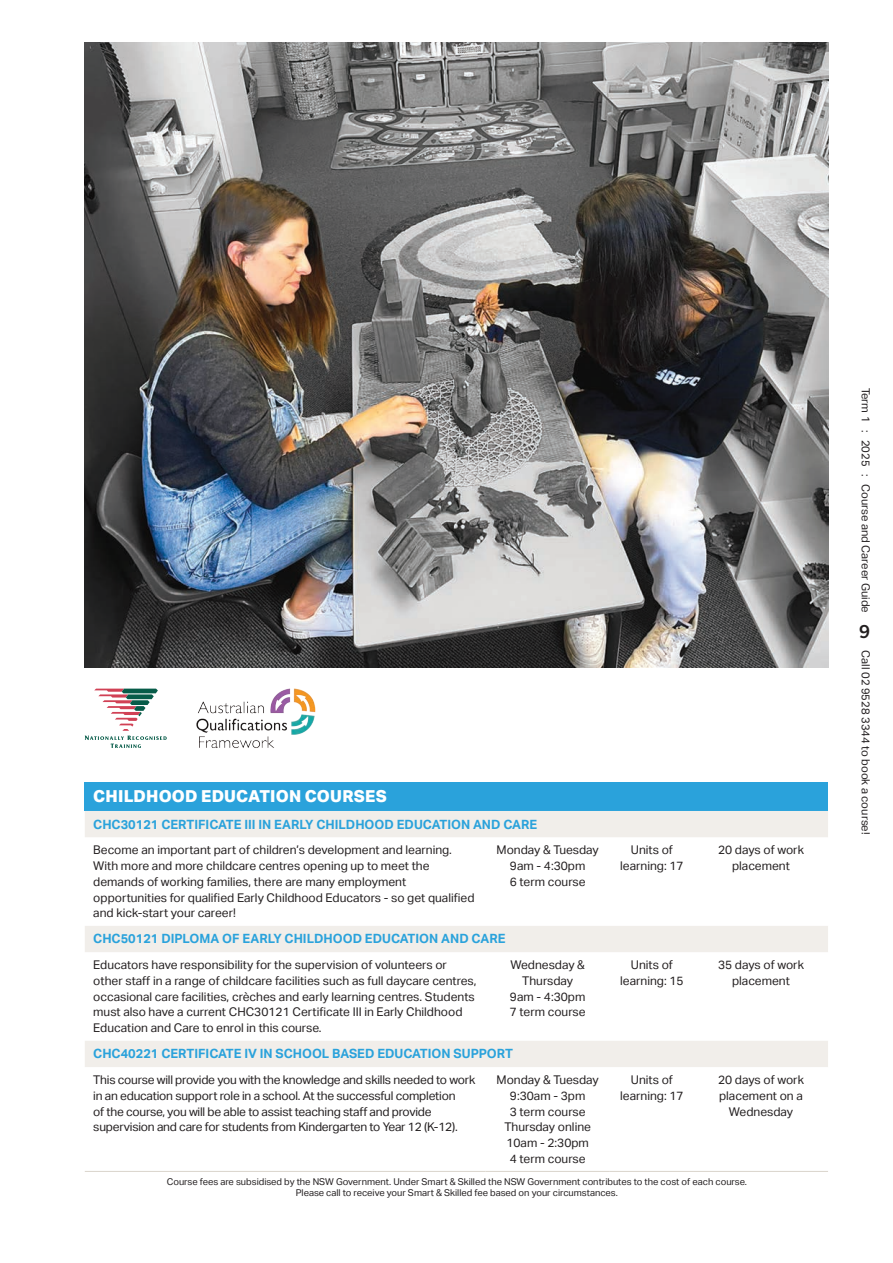
<style>
.page{position:relative;width:893px;height:1263px;background:#fff}
.page>*{position:absolute;margin:0;border:0;box-sizing:border-box;transform-origin:0 0}
.t1{font:700 18px "Trade Gothic Next LT Pro";color:#231f20}
.t2{font:800 16.5px "Aktiv Grotesk";letter-spacing:.01em;color:#fff}
.t3{font:700 12.75px "Aktiv Grotesk";color:#2aa2db}
.t4{font:12px/15.8px "Aktiv Grotesk";color:#231f20;text-align:center}
.t5{font:12px/15.8px "Aktiv Grotesk";letter-spacing:-.02em;color:#231f20}
.t6{font:11.25px "Aktiv Grotesk";color:#231f20}
.t7{font:9.3px/11.2px "Aktiv Grotesk";color:#231f20;text-align:center}
</style>
<div class="page">
<div style="left:85px;top:782px;width:743px;height:29px;background:#2aa2db"></div>
<svg style="left:85px;top:811px;width:743px;height:256px"></svg>
<hr style="left:85px;top:1171px;width:401px;height:1px;background:#dad4cb">
<hr style="left:486px;top:1171px;width:124px;height:1px;background:#dad4cb">
<hr style="left:610px;top:1171px;width:84px;height:1px;background:#dad4cb">
<hr style="left:694px;top:1171px;width:134px;height:1px;background:#dad4cb">
<svg style="left:85px;top:689px;width:82px;height:59px"></svg>
<img style="left:197px;top:689px;width:119px;height:59px">
<img style="left:85px;top:43px;width:743px;height:624px">
<h2 class="t2" style="left:93px;top:787px;width:295px">CHILDHOOD EDUCATION COURSES</h2>
<p class="t3" style="left:93px;top:817px;width:445px">CHC30121 CERTIFICATE III IN EARLY CHILDHOOD EDUCATION AND CARE</p>
<p class="t4" style="left:93px;top:842px;width:383px;text-align:left">Become an important part of children’s development and learning.<br>With more and more childcare centres opening up to meet the demands of working families, there are many employment opportunities for qualified Early Childhood Educators - so get qualified and kick-start your career!</p>
<p class="t4" style="left:497px;top:842px;width:104px">Monday &amp; Tuesday<br>9am - 4:30pm<br>6 term course</p>
<p class="t4" style="left:620px;top:842px;width:65px">Units of learning: 17</p>
<p class="t4" style="left:718px;top:842px;width:87px">20 days of work placement</p>
<p class="t3" style="left:93px;top:932px;width:414px">CHC50121 DIPLOMA OF EARLY CHILDHOOD EDUCATION AND CARE</p>
<p class="t4" style="left:93px;top:957px;width:385px;text-align:left">Educators have responsibility for the supervision of volunteers or other staff in a range of childcare facilities such as full daycare centres, occasional care facilities, crèches and early learning centres. Students must also have a current CHC30121 Certificate III in Early Childhood Education and Care to enrol in this course.</p>
<p class="t4" style="left:510px;top:957px;width:77px">Wednesday &amp;<br>Thursday<br>9am - 4:30pm<br>7 term course</p>
<p class="t4" style="left:620px;top:957px;width:65px">Units of learning: 15</p>
<p class="t4" style="left:718px;top:957px;width:87px">35 days of work placement</p>
<p class="t3" style="left:93px;top:1046px;width:421px">CHC40221 CERTIFICATE IV IN SCHOOL BASED EDUCATION SUPPORT</p>
<p class="t5" style="left:93px;top:1072px;width:383px">This course will provide you with the knowledge and skills needed to work in an education support role in a school. At the successful completion<br>of the course, you will be able to assist teaching staff and provide supervision and care for students from Kindergarten to Year 12 (K-12).</p>
<p class="t4" style="left:497px;top:1072px;width:104px">Monday &amp; Tuesday<br>9:30am - 3pm<br>3 term course<br>Thursday online<br>10am - 2:30pm<br>4 term course</p>
<p class="t4" style="left:620px;top:1072px;width:65px">Units of learning: 17</p>
<p class="t4" style="left:718px;top:1072px;width:87px">20 days of work placement on a<br>Wednesday</p>
<p class="t7" style="left:167px;top:1176px;width:582px">Course fees are subsidised by the NSW Government. Under Smart &amp; Skilled the NSW Government contributes to the cost of each course.<br>Please call to receive your Smart &amp; Skilled fee based on your circumstances.</p>
<p class="t6" style="left:872px;top:388px;width:227px;rotate:90deg">Term 1 : 2025 : Course and Career Guide</p>
<p class="t6" style="left:872px;top:650px;width:185px;rotate:90deg">Call 02 9528 3344 to book a course!</p>
<h1 class="t1" style="left:859px;top:619px;width:12px">9</h1>
</div>
